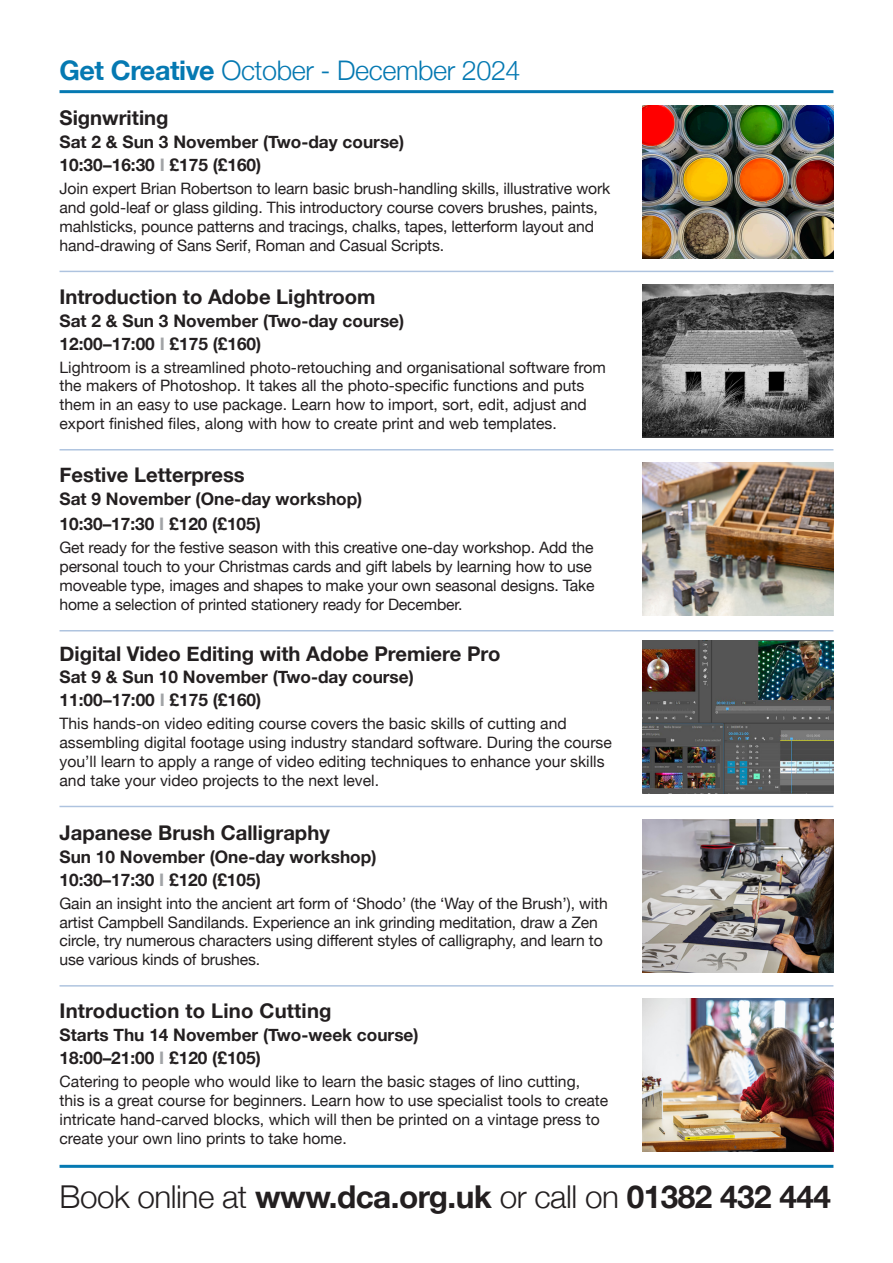
<style>
.page{position:relative;width:893px;height:1263px;background:#fff}
.page>*{position:absolute;margin:0;border:0;box-sizing:border-box;transform-origin:0 0}
.t1{font:700 31.5px "Helvetica Neue";letter-spacing:-.015em;color:#231f20}
.t2{font:300 27px "Helvetica Neue";letter-spacing:-.015em;color:#0579b2}
.t3{font:700 20.25px "Helvetica Neue";color:#231f20}
.t4{font:700 17.25px "Helvetica Neue";color:#231f20}
.t5{font:15.75px/18.9px "Helvetica Neue";letter-spacing:-.01em;color:#231f20}
.s1{font-weight:700}
.s2{color:#a1a3a6}
.s3{font-weight:300}
</style>
<div class="page">
<hr style="left:60px;top:1165px;width:773px;height:3px;background:#0579b2">
<hr style="left:59px;top:806px;width:774px;height:1px;background:#aec3df">
<hr style="left:60px;top:449px;width:773px;height:1px;background:#aec3df">
<hr style="left:60px;top:630px;width:773px;height:1px;background:#aec3df">
<hr style="left:60px;top:985px;width:773px;height:1px;background:#aec3df">
<hr style="left:60px;top:90px;width:773px;height:3px;background:#0579b2">
<hr style="left:60px;top:271px;width:773px;height:1px;background:#aec3df">
<img style="left:642px;top:819px;width:191px;height:153px">
<img style="left:642px;top:106px;width:191px;height:153px">
<img style="left:642px;top:284px;width:191px;height:153px">
<img style="left:642px;top:462px;width:191px;height:153px">
<img style="left:642px;top:641px;width:191px;height:153px">
<img style="left:642px;top:998px;width:191px;height:153px">
<p class="t2" style="left:60px;top:49px;width:463px"><span class="s1">Get Creative</span> October - December 2024</p>
<p class="t3" style="left:60px;top:102px;width:111px">Signwriting</p>
<p class="t4" style="left:60px;top:129px;width:346px">Sat 2 &amp; Sun 3 November (Two-day course)</p>
<p class="t4" style="left:60px;top:151px;width:203px">10:30–16:30 <span class="s2">I</span> £175 (£160)</p>
<p class="t5" style="left:60px;top:180px;width:552px">Join expert Brian Robertson to learn basic brush-handling skills, illustrative work and gold-leaf or glass gilding. This introductory course covers brushes, paints, mahlsticks, pounce patterns and tracings, chalks, tapes, letterform layout and hand-drawing of Sans Serif, Roman and Casual Scripts.</p>
<p class="t3" style="left:60px;top:281px;width:318px">Introduction to Adobe Lightroom</p>
<p class="t4" style="left:60px;top:307px;width:346px">Sat 2 &amp; Sun 3 November (Two-day course)</p>
<p class="t4" style="left:60px;top:330px;width:203px">12:00–17:00 <span class="s2">I</span> £175 (£160)</p>
<p class="t5" style="left:60px;top:358px;width:548px">Lightroom is a streamlined photo-retouching and organisational software from the makers of Photoshop. It takes all the photo-specific functions and puts them in an easy to use package. Learn how to import, sort, edit, adjust and export finished files, along with how to create print and web templates.</p>
<p class="t3" style="left:60px;top:459px;width:187px">Festive Letterpress</p>
<p class="t4" style="left:60px;top:485px;width:304px">Sat 9 November (One-day workshop)</p>
<p class="t4" style="left:60px;top:510px;width:203px">10:30–17:30 <span class="s2">I</span> £120 (£105)</p>
<p class="t5" style="left:60px;top:539px;width:537px">Get ready for the festive season with this creative one-day workshop. Add the personal touch to your Christmas cards and gift labels by learning how to use moveable type, images and shapes to make your own seasonal designs. Take home a selection of printed stationery ready for December.</p>
<p class="t3" style="left:60px;top:637px;width:442px">Digital Video Editing with Adobe Premiere Pro</p>
<p class="t4" style="left:60px;top:664px;width:356px">Sat 9 &amp; Sun 10 November (Two-day course)</p>
<p class="t4" style="left:60px;top:687px;width:203px">11:00–17:00 <span class="s2">I</span> £175 (£160)</p>
<p class="t5" style="left:60px;top:715px;width:554px">This hands-on video editing course covers the basic skills of cutting and assembling digital footage using industry standard software. During the course you’ll learn to apply a range of video editing techniques to enhance your skills and take your video projects to the next level.</p>
<p class="t3" style="left:59px;top:817px;width:272px">Japanese Brush Calligraphy</p>
<p class="t4" style="left:59px;top:843px;width:318px">Sun 10 November (One-day workshop)</p>
<p class="t4" style="left:59px;top:866px;width:203px">10:30–17:30 <span class="s2">I</span> £120 (£105)</p>
<p class="t5" style="left:59px;top:894px;width:550px">Gain an insight into the ancient art form of ‘Shodo’ (the ‘Way of the Brush’), with artist Campbell Sandilands. Experience an ink grinding meditation, draw a Zen circle, try numerous characters using different styles of calligraphy, and learn to use various kinds of brushes.</p>
<p class="t3" style="left:60px;top:995px;width:274px">Introduction to Lino Cutting</p>
<p class="t4" style="left:60px;top:1021px;width:361px">Starts Thu 14 November (Two-week course)</p>
<p class="t4" style="left:60px;top:1044px;width:203px">18:00–21:00 <span class="s2">I</span> £120 (£105)</p>
<p class="t5" style="left:60px;top:1073px;width:550px">Catering to people who would like to learn the basic stages of lino cutting, this is a great course for beginners. Learn how to use specialist tools to create intricate hand-carved blocks, which will then be printed on a vintage press to create your own lino prints to take home.</p>
<p class="t1" style="left:60px;top:1172px;width:773px"><span class="s3">Book online at</span> www.dca.org.uk <span class="s3">or call on</span> 01382 432 444</p>
</div>
